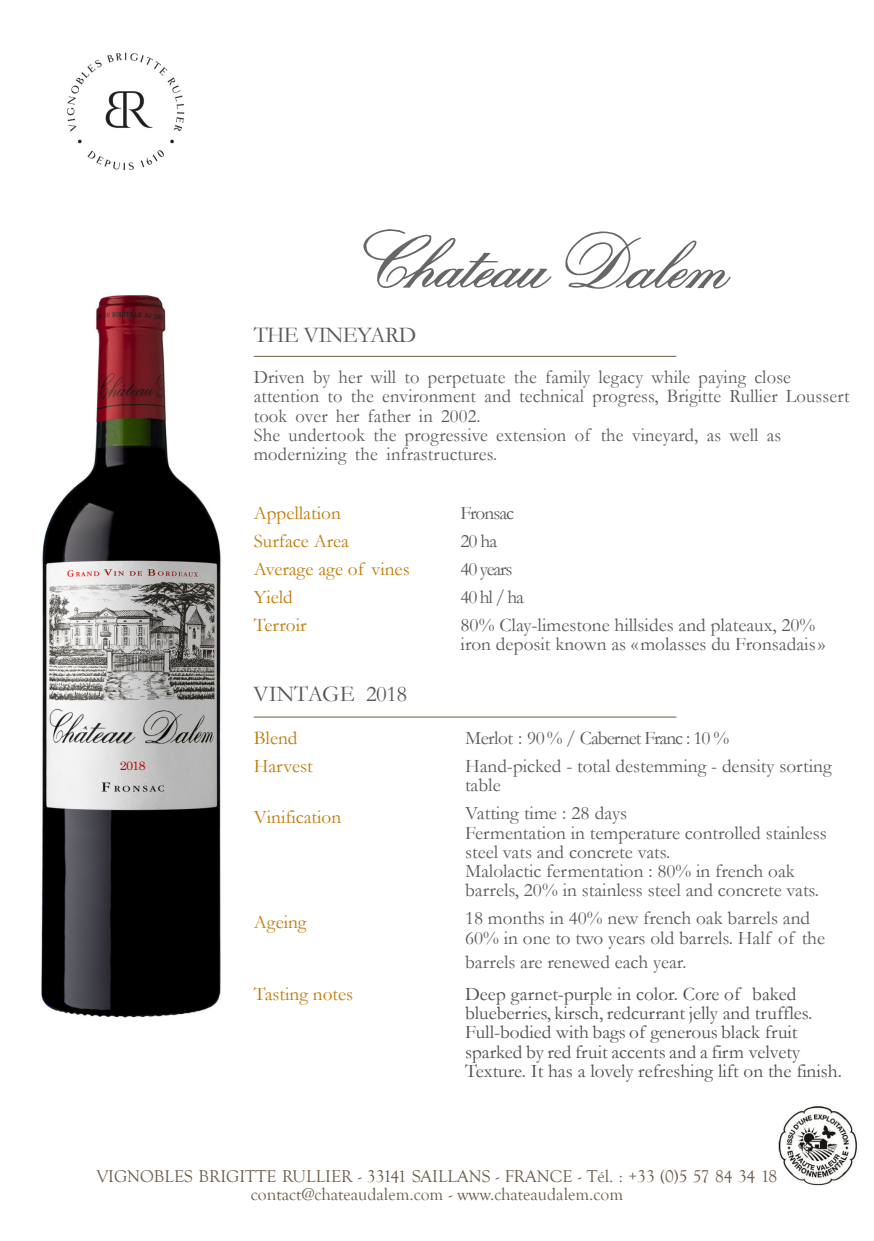
<style>
.page{position:relative;width:874px;height:1241px;background:#fff}
.page>*{position:absolute;margin:0;border:0;box-sizing:border-box;transform-origin:0 0}
.t1{font:22.75px "Garamond";letter-spacing:-.025em;color:#595959}
.t2{font:19.25px/28px "Garamond";color:#595959}
.t3{font:19.25px/19.2px "Garamond";color:#595959;scale:.96 1}
.t4{font:19.25px/19.2px "Garamond";color:#4d4d4d}
.t5{font:19.25px/28px "Garamond";color:#c07b08}
.t6{font:17.5px/18.4px "Goudy Old Style T";color:#6c5b48;text-align:center}
.t7{font:12.25px "Century Schoolbook";color:#b20b00;scale:1.04 1}
</style>
<div class="page">
<hr style="left:254px;top:356px;width:422px;height:1px;background:#6c5b48">
<hr style="left:254px;top:716px;width:422px;height:1px;background:#6c5b48">
<img style="left:778px;top:1106px;width:79px;height:80px">
<svg style="left:363px;top:229px;width:188px;height:59px"></svg>
<svg style="left:565px;top:231px;width:165px;height:58px"></svg>
<img style="left:41px;top:295px;width:180px;height:723px">
<img style="left:68px;top:53px;width:116px;height:116px">
<p class="t1" style="left:254px;top:327px;width:164px">THE VINEYARD</p>
<p class="t3" style="left:254px;top:369px;width:622px">Driven by her will to perpetuate the family legacy while paying close attention to the environment and technical progress, Brigitte Rullier Loussert took over her father in 2002.<br>She undertook the progressive extension of the vineyard, as well as modernizing the infrastructures.</p>
<p class="t7" style="left:120px;top:760px;width:26px">2018</p>
<p class="t5" style="left:254px;top:501px;width:157px">Appellation<br>Surface Area<br>Average age of vines<br>Yield<br>Terroir</p>
<p class="t1" style="left:253px;top:685px;width:155px">VINTAGE 2018</p>
<p class="t5" style="left:254px;top:726px;width:60px">Blend<br>Harvest</p>
<p class="t5" style="left:254px;top:805px;width:89px">Vinification</p>
<p class="t5" style="left:254px;top:910px;width:54px">Ageing</p>
<p class="t5" style="left:254px;top:981px;width:101px">Tasting notes</p>
<p class="t2" style="left:460px;top:501px;width:356px">Fronsac<br>20 ha<br>40 years<br>40hl/ha<br>80% Clay-limestone hillsides and plateaux, 20%</p>
<p class="t2" style="left:460px;top:632px;width:366px">iron deposit known as «molasses du Fronsadais »</p>
<p class="t2" style="left:465px;top:726px;width:368px">Merlot : 90% / Cabernet Franc : 10 %<br>Hand-picked - total destemming - density sorting</p>
<p class="t2" style="left:465px;top:773px;width:163px">table<br>Vatting time : 28 days</p>
<p class="t2" style="left:465px;top:825px;width:363px;line-height:19.2px">Fermentation in temperature controlled stainless steel vats and concrete vats.<br>Malolactic fermentation : 80% in french oak barrels, 20% in stainless steel and concrete vats.</p>
<p class="t2" style="left:465px;top:910px;width:361px;line-height:19.2px">18 months in 40% new french oak barrels and<br>60% in one to two years old barrels. Half of the</p>
<p class="t2" style="left:465px;top:950px;width:223px">barrels are renewed each year.</p>
<p class="t4" style="left:465px;top:986px;width:378px">Deep garnet-purple in color. Core of baked blueberries, kirsch, redcurrant jelly and truffles.<br>Full-bodied with bags of generous black fruit sparked by red fruit accents and a firm velvety Texture. It has a lovely refreshing lift on the finish.</p>
<p class="t6" style="left:96px;top:1166px;width:682px">VIGNOBLES BRIGITTE RULLIER - 33141 SAILLANS - FRANCE - Tél. : +33 (0)5 57 84 34 18 contact@chateaudalem.com - www.chateaudalem.com</p>
</div>
